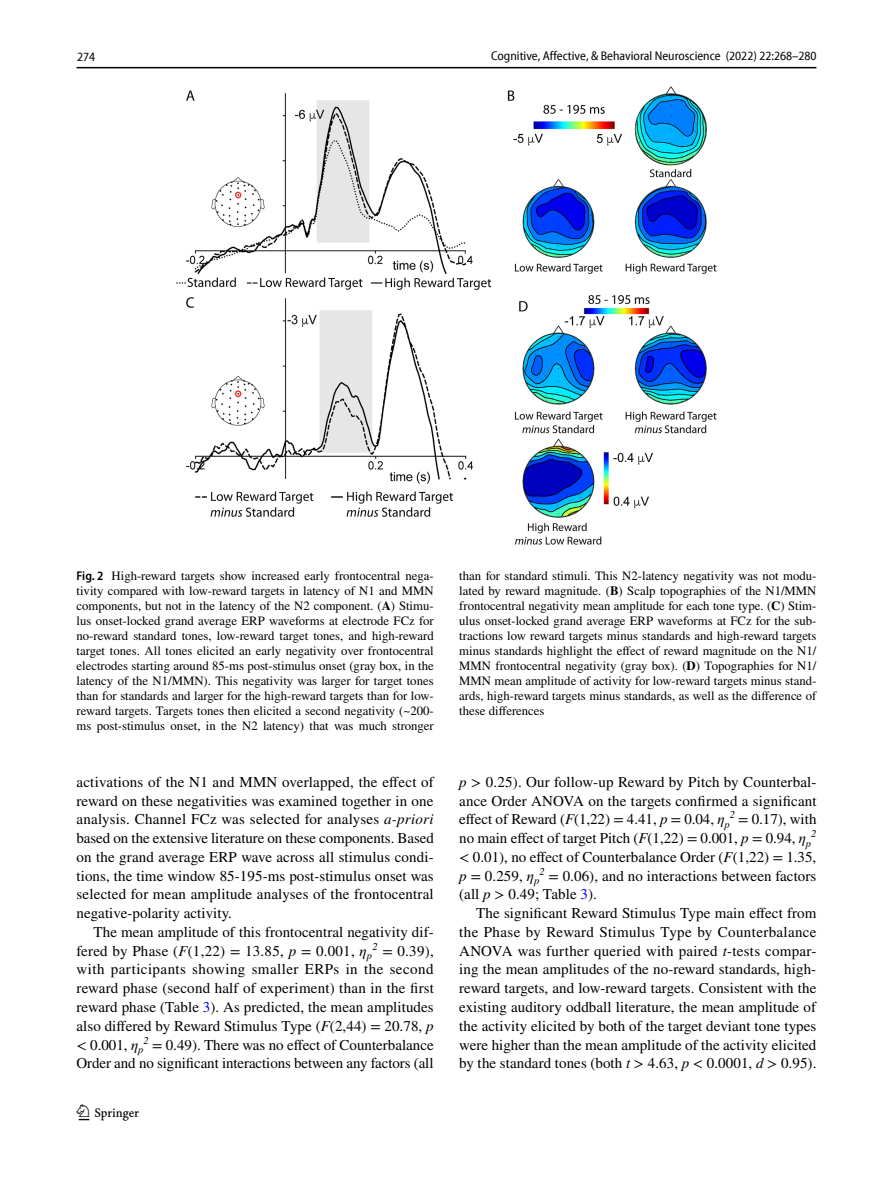
<style>
.page{position:relative;width:893px;height:1187px;background:#fff}
.page>*{position:absolute;margin:0;border:0;box-sizing:border-box;transform-origin:0 0}
.t1{font:22.5px "Springnew Regular 3";color:#000}
.t2{font:15px/18.8px "STIX";letter-spacing:.005em;color:#000;text-align:justify}
.t3{font:12.75px/15px "STIX";color:#000;text-align:justify}
.t4{font:semi-condensed 12.75px "Myriad Pro Unic";color:#000}
.t5{font:12.75px "Myriad Pro Unic Semi Condensed 2";color:#000}
.t6{font:italic 10.5px "STIX";color:#000}
.s1{font-family:"Myriad Pro";font-weight:600;font-stretch:semi-condensed}
.s2{font-weight:700}
.s3{font-style:italic}
.s4{color:#00f}
</style>
<div class="page">
<hr style="left:77px;top:67px;width:739px;height:1px;background:#000">
<img style="left:176px;top:87px;width:540px;height:457px">
<p class="t5" style="left:77px;top:52px;width:20px">274</p>
<p class="t4" style="left:491px;top:51px;width:327px">Cognitive, Affective, &amp; Behavioral Neuroscience (2022) 22:268–280</p>
<p class="t3" style="left:77px;top:569px;width:359px"><span class="s1">Fig. 2</span> High-reward targets show increased early frontocentral nega&shy;tivity compared with low-reward targets in latency of N1 and MMN components, but not in the latency of the N2 component. (<span class="s2">A</span>) Stimu&shy;lus onset-locked grand average ERP waveforms at electrode FCz for no-reward standard tones, low-reward target tones, and high-reward target tones. All tones elicited an early negativity over frontocentral electrodes starting around 85-ms post-stimulus onset (gray box, in the latency of the N1/MMN). This negativity was larger for target tones than for standards and larger for the high-reward targets than for low&shy;reward targets. Targets tones then elicited a second negativity (~200- ms post-stimulus onset, in the N2 latency) that was much stronger</p>
<p class="t3" style="left:459px;top:568px;width:359px">than for standard stimuli. This N2-latency negativity was not modu&shy;lated by reward magnitude. (<span class="s2">B</span>) Scalp topographies of the N1/MMN frontocentral negativity mean amplitude for each tone type. (<span class="s2">C</span>) Stim&shy;ulus onset-locked grand average ERP waveforms at FCz for the sub&shy;tractions low reward targets minus standards and high-reward targets minus standards highlight the effect of reward magnitude on the N1/ MMN frontocentral negativity (gray box). (<span class="s2">D</span>) Topographies for N1/ MMN mean amplitude of activity for low-reward targets minus stand&shy;ards, high-reward targets minus standards, as well as the difference of these differences</p>
<p class="t2" style="left:77px;top:773px;width:359px">activations of the N1 and MMN overlapped, the effect of reward on these negativities was examined together in one analysis. Channel FCz was selected for analyses <span class="s3">a-priori </span>based on the extensive literature on these components. Based on the grand average ERP wave across all stimulus condi&shy;tions, the time window 85-195-ms post-stimulus onset was selected for mean amplitude analyses of the frontocentral negative-polarity activity.</p>
<p class="t2" style="left:77px;top:923px;width:359px;text-indent:17px">The mean amplitude of this frontocentral negativity dif&shy;fered by Phase (<span class="s3">F</span>(1,22) = 13.85, <span class="s3">p</span> = 0.001, <span class="s3">η</span><sub>p</sub><sup>2</sup> = 0.39), with participants showing smaller ERPs in the second reward phase (second half of experiment) than in the first reward phase (Table <span class="s4">3</span>). As predicted, the mean amplitudes also differed by Reward Stimulus Type (<span class="s3">F</span>(2,44) = 20.78, <span class="s3">p </span>&lt; 0.001, <span class="s3">η</span><sub>p</sub><sup>2</sup> = 0.49). There was no effect of Counterbalance Order and no significant interactions between any factors (all</p>
<h1 class="t1" style="left:79px;top:1104px;width:62px">1 3</h1>
<p class="t2" style="left:459px;top:773px;width:359px"><span class="s3">p</span> &gt; 0.25). Our follow-up Reward by Pitch by Counterbal&shy;ance Order ANOVA on the targets confirmed a significant effect of Reward (<span class="s3">F</span>(1,22) = 4.41, <span class="s3">p</span> = 0.04, <span class="s3">η</span><sub>p</sub><sup>2</sup> = 0.17), with no main effect of target Pitch (<span class="s3">F</span>(1,22) = 0.001, <span class="s3">p</span> = 0.94, <span class="s3">η</span><sub>p</sub></p>
<p class="t6" style="left:811px;top:826px;width:7px">2</p>
<p class="t2" style="left:459px;top:848px;width:359px">&lt; 0.01), no effect of Counterbalance Order (<span class="s3">F</span>(1,22) = 1.35, <span class="s3">p</span> = 0.259, <span class="s3">η</span><sub>p</sub><sup>2</sup> = 0.06), and no interactions between factors (all <span class="s3">p</span> &gt; 0.49; Table <span class="s4">3</span>).</p>
<p class="t2" style="left:459px;top:904px;width:359px;text-indent:17px">The significant Reward Stimulus Type main effect from the Phase by Reward Stimulus Type by Counterbalance ANOVA was further queried with paired <span class="s3">t</span>-tests compar&shy;ing the mean amplitudes of the no-reward standards, high&shy;reward targets, and low-reward targets. Consistent with the existing auditory oddball literature, the mean amplitude of the activity elicited by both of the target deviant tone types were higher than the mean amplitude of the activity elicited by the standard tones (both <span class="s3">t</span> &gt; 4.63, <span class="s3">p</span> &lt; 0.0001, <span class="s3">d</span> &gt; 0.95).</p>
</div>
